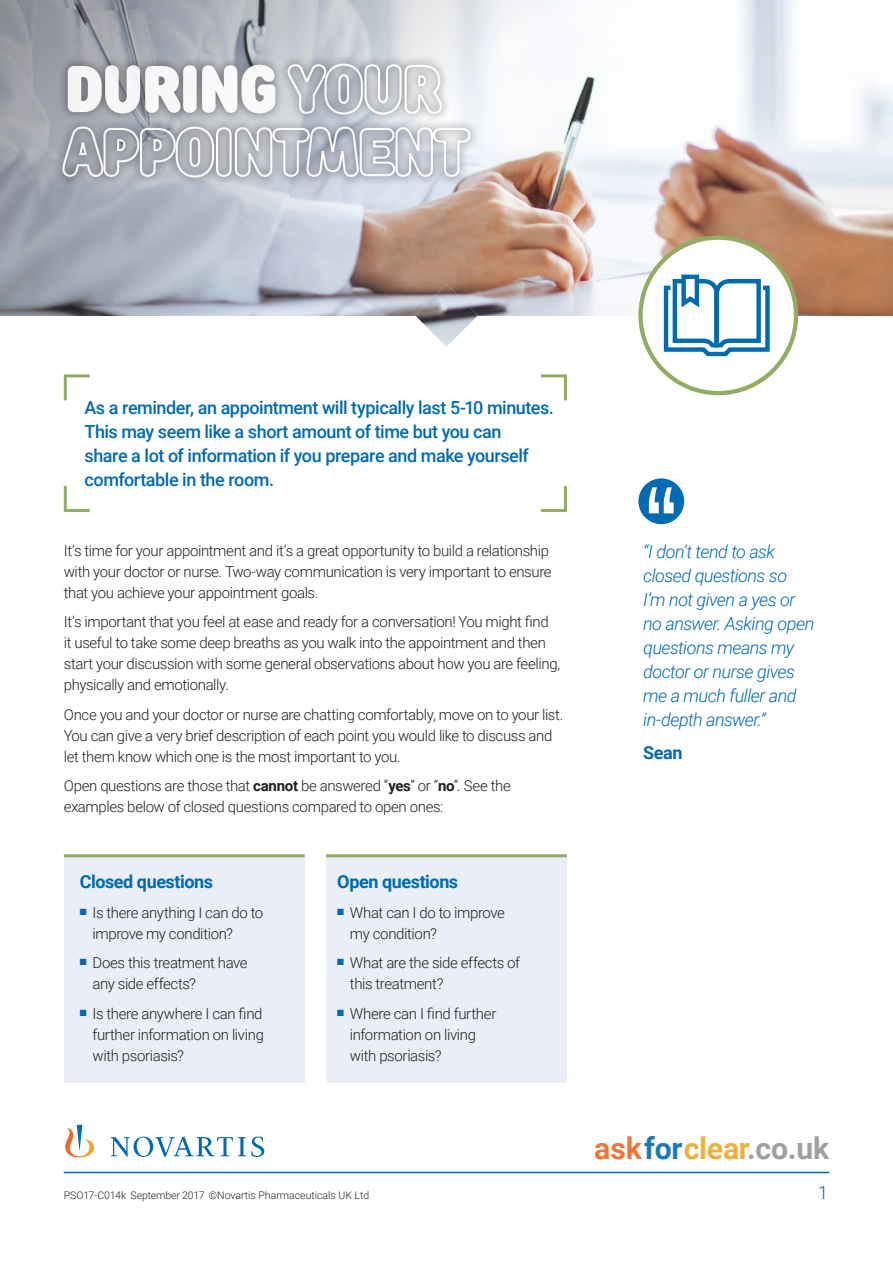
<style>
.page{position:relative;width:893px;height:1263px;background:#fff}
.page>*{position:absolute;margin:0;border:0;box-sizing:border-box;transform-origin:0 0}
.t1{font:900 66px "TT Rounds Condensed";letter-spacing:-.05em;color:#fff}
.t2{font:700 30.3px "Roboto";letter-spacing:-.01em;color:#939598}
.t3{font:500 18px/24px "Roboto";letter-spacing:-.025em;color:#006ab2}
.t4{font:italic 300 18px/24px "Roboto";letter-spacing:-.03em;color:#006ab2}
.t5{font:700 18px "Roboto";letter-spacing:-.025em;color:#006ab2}
.t6{font:300 18px "Roboto";color:#006ab2}
.t7{font:300 15px/21px "Roboto";letter-spacing:-.025em;color:#231f20}
.t8{font:300 10.5px "Roboto";color:#231f20}
.s1{font-weight:700}
.s2{color:#ec6823}
.s3{color:#006ab2}
.s4{color:#efa529}
</style>
<div class="page">
<hr style="left:64px;top:1172px;width:765px;height:1px;background:#006ab2">
<svg style="left:65px;top:1125px;width:199px;height:32px"></svg>
<div style="left:64px;top:856px;width:241px;height:227px;background:#eaeff7"></div>
<div style="left:326px;top:856px;width:241px;height:227px;background:#eaeff7"></div>
<hr style="left:64px;top:854px;width:241px;height:3px;background:#92ac63">
<hr style="left:326px;top:854px;width:241px;height:3px;background:#92ac63">
<svg style="left:0;top:0;width:876px;height:315px"></svg>
<div style="left:53px;top:54px;width:427px;height:133px;background:#231f20;opacity:.5"></div>
<svg style="left:286px;top:62px;width:157px;height:54px"></svg>
<svg style="left:61px;top:125px;width:411px;height:54px"></svg>
<img style="left:415px;top:284px;width:63px;height:63px">
<div style="left:638px;top:478px;width:46px;height:46px;background:#006ab2;border-radius:50%"></div>
<svg style="left:649px;top:487px;width:25px;height:26px"></svg>
<svg style="left:541px;top:486px;width:26px;height:26px"></svg>
<svg style="left:541px;top:374px;width:26px;height:27px"></svg>
<svg style="left:63px;top:486px;width:27px;height:26px"></svg>
<svg style="left:63px;top:374px;width:27px;height:27px"></svg>
<div style="left:641px;top:238px;width:155px;height:155px;background:#fff;border-radius:50%"></div>
<div style="left:638px;top:235px;width:160px;height:160px;border:4px solid #92ac63;border-radius:50%"></div>
<svg style="left:663px;top:274px;width:107px;height:83px"></svg>
<h1 class="t1" style="left:63px;top:49px;width:216px">DURING</h1>
<p class="t3" style="left:84px;top:395px;width:471px">As a reminder, an appointment will typically last 5-10 minutes.<br>This may seem like a short amount of time but you can<br>share a lot of information if you prepare and make yourself comfortable in the room.</p>
<p class="t7" style="left:64px;top:539px;width:489px">It’s time for your appointment and it’s a great opportunity to build a relationship with your doctor or nurse. Two-way communication is very important to ensure that you achieve your appointment goals.</p>
<p class="t7" style="left:64px;top:611px;width:498px">It’s important that you feel at ease and ready for a conversation! You might find it useful to take some deep breaths as you walk into the appointment and then start your discussion with some general observations about how you are feeling, physically and emotionally.</p>
<p class="t7" style="left:64px;top:703px;width:501px">Once you and your doctor or nurse are chatting comfortably, move on to your list.<br>You can give a very brief description of each point you would like to discuss and let them know which one is the most important to you.</p>
<p class="t7" style="left:64px;top:775px;width:448px">Open questions are those that <span class="s1">cannot</span> be answered “<span class="s1">yes</span>” or “<span class="s1">no</span>”. See the examples below of closed questions compared to open ones:</p>
<p class="t5" style="left:80px;top:869px;width:135px">Closed questions</p>
<p class="t7" style="left:92px;top:901px;width:172px;text-indent:-13px"><sup>■</sup> Is there anything I can do to improve my condition?</p>
<p class="t7" style="left:92px;top:952px;width:157px;text-indent:-13px"><sup>■</sup> Does this treatment have any side effects?</p>
<p class="t7" style="left:92px;top:1002px;width:173px;text-align:justify;text-indent:-13px"><sup>■</sup> Is there anywhere I can find further information on living with psoriasis?</p>
<p class="t5" style="left:337px;top:869px;width:122px">Open questions</p>
<p class="t7" style="left:350px;top:901px;width:156px;text-indent:-13px"><sup>■</sup> What can I do to improve my condition?</p>
<p class="t7" style="left:350px;top:952px;width:171px;text-indent:-13px"><sup>■</sup> What are the side effects of this treatment?</p>
<p class="t7" style="left:350px;top:1002px;width:148px;text-indent:-13px"><sup>■</sup> Where can I find further information on living with psoriasis?</p>
<p class="t4" style="left:643px;top:539px;width:173px">“I don’t tend to ask closed questions so<br>I’m not given a yes or no answer. Asking open questions means my doctor or nurse gives me a much fuller and in-depth answer.”</p>
<p class="t5" style="left:643px;top:739px;width:41px">Sean</p>
<h2 class="t2" style="left:595px;top:1127px;width:236px"><span class="s2">ask</span><span class="s3">for</span><span class="s4">clear</span>.co.uk</h2>
<p class="t8" style="left:64px;top:1188px;width:307px">PSO17-C014k September 2017 ©Novartis Pharmaceuticals UK Ltd</p>
<p class="t6" style="left:818px;top:1180px;width:11px">1</p>
</div>
